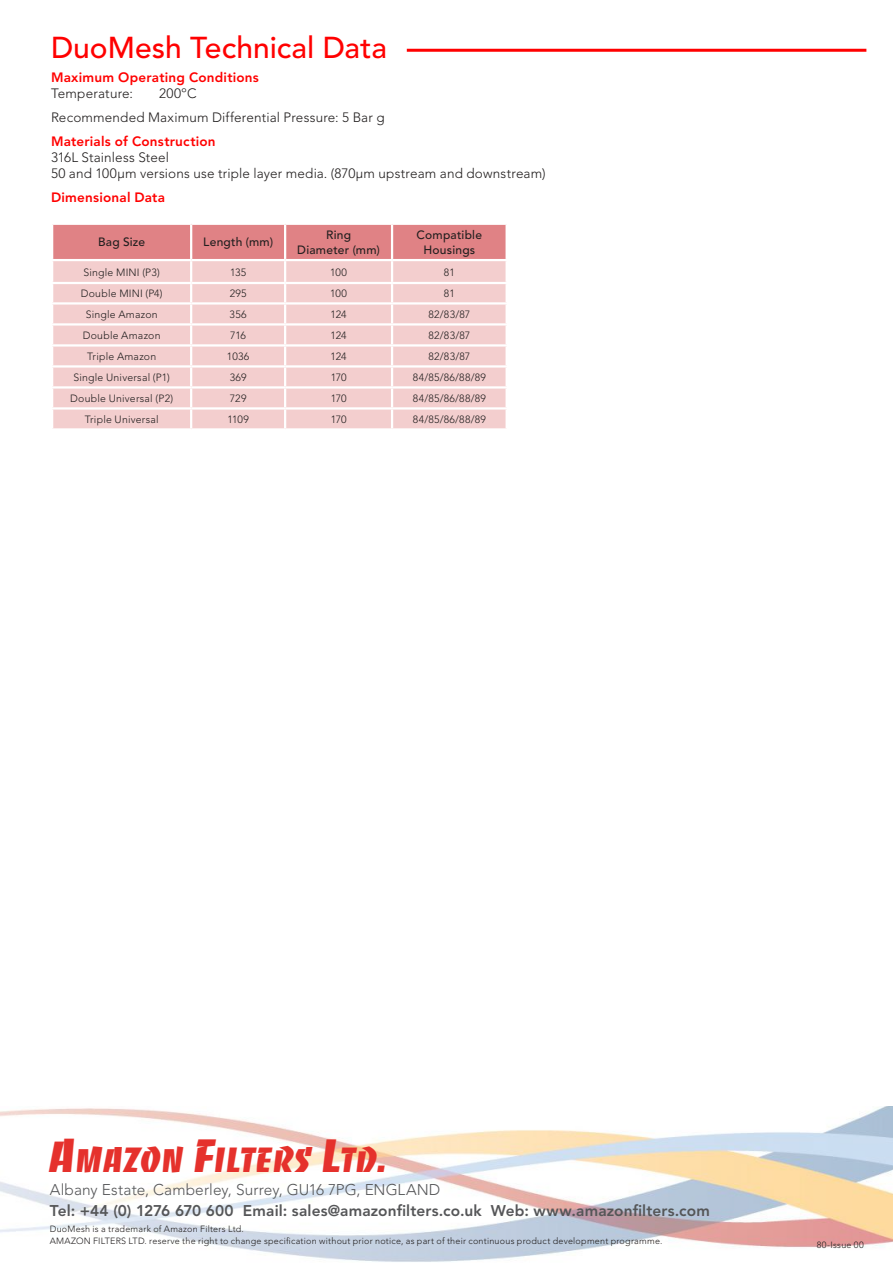
<style>
.page{position:relative;width:893px;height:1263px;background:#fff}
.page>*{position:absolute;margin:0;border:0;box-sizing:border-box;transform-origin:0 0}
.t1{font:34.05px "Banco";letter-spacing:-.005em;color:#e5312c}
.t2{font:500 30px "Avenir LT Std";color:#f00}
.t3{font:800 15.45px "Avenir LT Std";letter-spacing:.01em;color:#555658}
.t4{font:300 15.45px "Avenir LT Std";letter-spacing:.005em;color:#555658}
.t5{font:300 13.5px/24px "Avenir LT Std";letter-spacing:.01em;color:#221f1f}
.t6{font:800 13.5px "Avenir LT Std";letter-spacing:.015em;color:#f00}
.t7{font:500 12px/14.4px "Avenir LT Std";letter-spacing:.02em;color:#221f1f;text-align:center}
.t8{font:300 10.5px "Avenir LT Std";letter-spacing:.02em;color:#221f1f}
.t9{font:300 9px/12px "Avenir LT Std";letter-spacing:.025em;color:#221f1f}
.s1{font-size:45.3px}
</style>
<div class="page">
<img style="left:0;top:1106px;width:893px;height:156px">
<div style="left:53px;top:225px;width:453px;height:34px;background:#e08285"></div>
<div style="left:53px;top:261px;width:453px;height:167px;background:#f3cece"></div>
<hr style="left:190px;top:225px;width:2px;height:34px;background:#fff">
<hr style="left:284px;top:225px;width:2px;height:34px;background:#fff">
<hr style="left:391px;top:225px;width:2px;height:34px;background:#fff">
<hr style="left:190px;top:261px;width:2px;height:21px;background:#fff">
<hr style="left:284px;top:261px;width:2px;height:21px;background:#fff">
<hr style="left:391px;top:261px;width:2px;height:21px;background:#fff">
<hr style="left:51px;top:282px;width:140px;height:2px;background:#fff">
<hr style="left:191px;top:282px;width:94px;height:2px;background:#fff">
<hr style="left:285px;top:282px;width:107px;height:2px;background:#fff">
<hr style="left:392px;top:282px;width:116px;height:2px;background:#fff">
<hr style="left:51px;top:302px;width:140px;height:3px;background:#fff">
<hr style="left:191px;top:302px;width:94px;height:3px;background:#fff">
<hr style="left:285px;top:302px;width:107px;height:3px;background:#fff">
<hr style="left:392px;top:302px;width:116px;height:3px;background:#fff">
<hr style="left:51px;top:323px;width:140px;height:3px;background:#fff">
<hr style="left:191px;top:323px;width:94px;height:3px;background:#fff">
<hr style="left:285px;top:323px;width:107px;height:3px;background:#fff">
<hr style="left:392px;top:323px;width:116px;height:3px;background:#fff">
<hr style="left:51px;top:344px;width:140px;height:3px;background:#fff">
<hr style="left:191px;top:344px;width:94px;height:3px;background:#fff">
<hr style="left:285px;top:344px;width:107px;height:3px;background:#fff">
<hr style="left:392px;top:344px;width:116px;height:3px;background:#fff">
<hr style="left:51px;top:365px;width:140px;height:3px;background:#fff">
<hr style="left:191px;top:365px;width:94px;height:3px;background:#fff">
<hr style="left:285px;top:365px;width:107px;height:3px;background:#fff">
<hr style="left:392px;top:365px;width:116px;height:3px;background:#fff">
<hr style="left:51px;top:386px;width:140px;height:3px;background:#fff">
<hr style="left:191px;top:386px;width:94px;height:3px;background:#fff">
<hr style="left:285px;top:386px;width:107px;height:3px;background:#fff">
<hr style="left:392px;top:386px;width:116px;height:3px;background:#fff">
<hr style="left:51px;top:407px;width:140px;height:3px;background:#fff">
<hr style="left:191px;top:407px;width:94px;height:3px;background:#fff">
<svg style="left:190px;top:284px;width:2px;height:144px"></svg>
<hr style="left:285px;top:407px;width:107px;height:3px;background:#fff">
<svg style="left:284px;top:284px;width:2px;height:144px"></svg>
<hr style="left:392px;top:407px;width:116px;height:3px;background:#fff">
<svg style="left:391px;top:284px;width:2px;height:144px"></svg>
<hr style="left:407px;top:49px;width:459px;height:3px;background:#f00">
<h2 class="t2" style="left:51px;top:35px;width:337px">DuoMesh Technical Data</h2>
<p class="t6" style="left:51px;top:71px;width:209px">Maximum Operating Conditions</p>
<p class="t5" style="left:51px;top:82px;width:84px">Temperature:</p>
<p class="t5" style="left:51px;top:82px;width:335px;text-indent:108px">200ºC<br>Recommended Maximum Differential Pressure: 5 Bar g</p>
<p class="t6" style="left:51px;top:136px;width:166px">Materials of Construction</p>
<p class="t5" style="left:51px;top:151px;width:496px;line-height:16.2px">316L Stainless Steel<br>50 and 100µm versions use triple layer media. (870µm upstream and downstream)</p>
<p class="t6" style="left:51px;top:192px;width:116px">Dimensional Data</p>
<p class="t7" style="left:98px;top:236px;width:48px">Bag Size</p>
<p class="t7" style="left:203px;top:236px;width:71px">Length (mm)</p>
<p class="t7" style="left:297px;top:229px;width:84px">Ring<br>Diameter (mm)</p>
<p class="t7" style="left:417px;top:229px;width:67px">Compatible<br>Housings</p>
<p class="t8" style="left:84px;top:267px;width:78px">Single MINI (P3)</p>
<p class="t8" style="left:230px;top:267px;width:18px">135</p>
<p class="t8" style="left:330px;top:267px;width:18px">100</p>
<p class="t8" style="left:444px;top:267px;width:12px">81</p>
<p class="t8" style="left:81px;top:289px;width:83px">Double MINI (P4)</p>
<p class="t8" style="left:230px;top:289px;width:18px">295</p>
<p class="t8" style="left:330px;top:289px;width:18px">100</p>
<p class="t8" style="left:444px;top:289px;width:12px">81</p>
<p class="t8" style="left:86px;top:310px;width:73px">Single Amazon</p>
<p class="t8" style="left:230px;top:310px;width:19px">356</p>
<p class="t8" style="left:331px;top:310px;width:17px">124</p>
<p class="t8" style="left:428px;top:310px;width:44px">82/83/87</p>
<p class="t8" style="left:83px;top:331px;width:79px">Double Amazon</p>
<p class="t8" style="left:230px;top:331px;width:17px">716</p>
<p class="t8" style="left:331px;top:331px;width:17px">124</p>
<p class="t8" style="left:428px;top:331px;width:44px">82/83/87</p>
<p class="t8" style="left:87px;top:352px;width:71px">Triple Amazon</p>
<p class="t8" style="left:227px;top:352px;width:24px">1036</p>
<p class="t8" style="left:331px;top:352px;width:17px">124</p>
<p class="t8" style="left:428px;top:352px;width:44px">82/83/87</p>
<p class="t8" style="left:74px;top:373px;width:98px">Single Universal (P1)</p>
<p class="t8" style="left:230px;top:373px;width:18px">369</p>
<p class="t8" style="left:331px;top:373px;width:17px">170</p>
<p class="t8" style="left:413px;top:373px;width:75px">84/85/86/88/89</p>
<p class="t8" style="left:70px;top:394px;width:104px">Double Universal (P2)</p>
<p class="t8" style="left:230px;top:394px;width:18px">729</p>
<p class="t8" style="left:331px;top:394px;width:17px">170</p>
<p class="t8" style="left:413px;top:394px;width:75px">84/85/86/88/89</p>
<p class="t8" style="left:85px;top:415px;width:75px">Triple Universal</p>
<p class="t8" style="left:227px;top:415px;width:23px">1109</p>
<p class="t8" style="left:331px;top:415px;width:17px">170</p>
<p class="t8" style="left:413px;top:415px;width:75px">84/85/86/88/89</p>
<h1 class="t1" style="left:50px;top:1140px;width:339px"><span class="s1">A</span>MAZON <span class="s1">F</span>ILTERS <span class="s1">L</span>TD.</h1>
<h3 class="t4" style="left:50px;top:1183px;width:392px">Albany Estate, Camberley, Surrey, GU16 7PG, ENGLAND</h3>
<h3 class="t3" style="left:50px;top:1204px;width:661px">Tel: +44 (0) 1276 670 600 Email: sales@amazonfilters.co.uk Web: www.amazonfilters.com</h3>
<p class="t9" style="left:50px;top:1223px;width:614px">DuoMesh is a trademark of Amazon Filters Ltd.<br>AMAZON FILTERS LTD. reserve the right to change specification without prior notice, as part of their continuous product development programme.</p>
<p class="t9" style="left:817px;top:1240px;width:49px">80-Issue 00</p>
</div>
